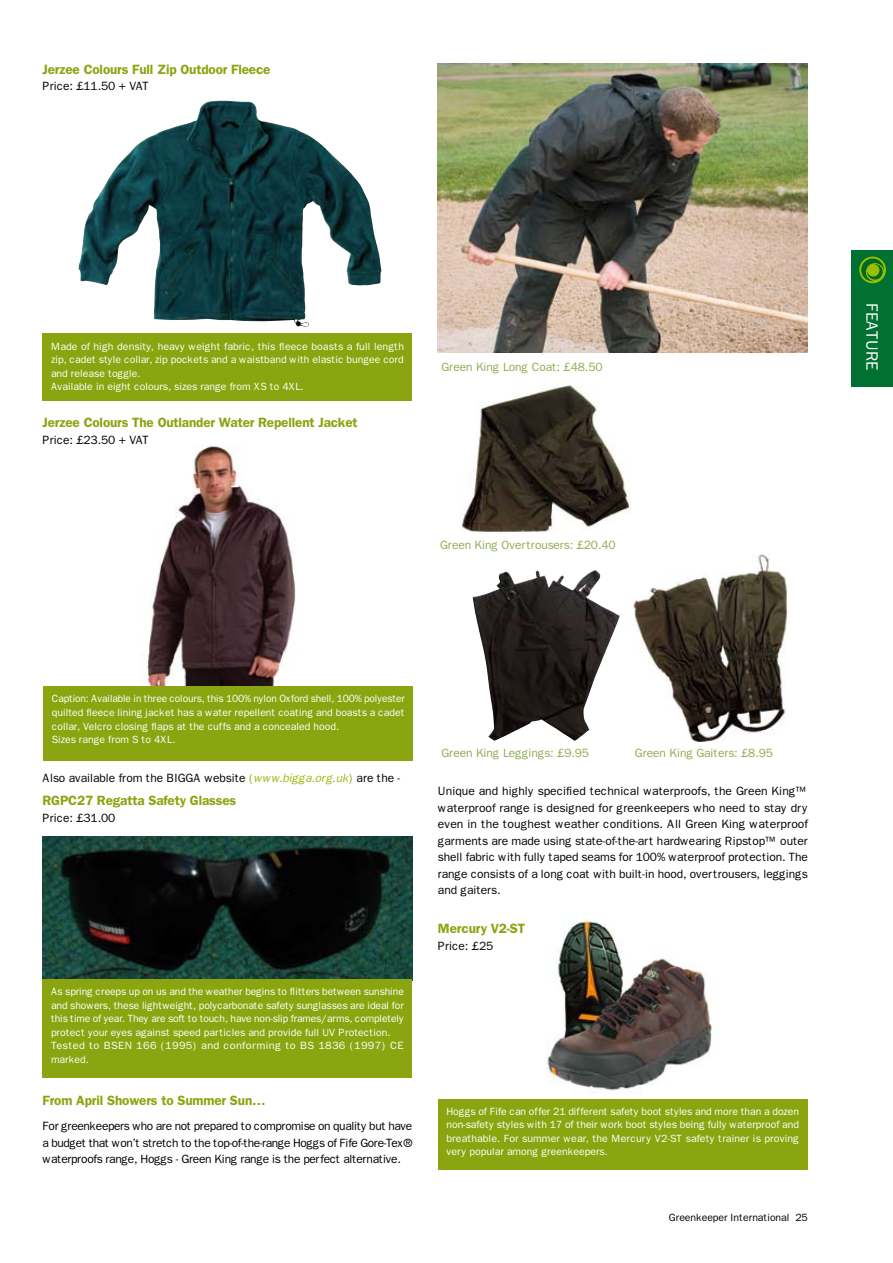
<style>
.page{position:relative;width:893px;height:1263px;background:#fff}
.page>*{position:absolute;margin:0;border:0;box-sizing:border-box;transform-origin:0 0}
.t1{font:16.5px "Franklin Gothic";letter-spacing:-.005em;color:#fff}
.t2{font:600 13.5px "Franklin Gothic";letter-spacing:-.01em;color:#8aa510}
.t3{font:12px/16.5px "Franklin Gothic";letter-spacing:-.01em;color:#000;text-align:justify}
.t4{font:12px "Franklin Gothic";letter-spacing:-.01em;color:#91ac50}
.t5{font:10.5px/13.5px "Franklin Gothic";letter-spacing:-.005em;color:#fff}
.t6{font:10.5px "Franklin Gothic";letter-spacing:-.01em;color:#000}
.s1{color:#8aa510}
.s2{font-style:italic;color:#a2b90e}
</style>
<div class="page">
<div style="left:852px;top:251px;width:41px;height:136px;background:#007130"></div>
<svg style="left:859px;top:257px;width:27px;height:26px"></svg>
<svg style="left:861px;top:258px;width:23px;height:23px"></svg>
<img style="left:78px;top:101px;width:225px;height:225px">
<div style="left:43px;top:333px;width:369px;height:68px;background:#8aa510"></div>
<img style="left:147px;top:445px;width:149px;height:241px">
<div style="left:43px;top:686px;width:370px;height:75px;background:#8aa510"></div>
<img style="left:43px;top:837px;width:369px;height:142px">
<div style="left:43px;top:979px;width:369px;height:99px;background:#8aa510"></div>
<img style="left:438px;top:64px;width:370px;height:288px">
<img style="left:473px;top:570px;width:121px;height:171px">
<img style="left:461px;top:385px;width:169px;height:149px">
<img style="left:632px;top:554px;width:156px;height:188px">
<img style="left:545px;top:920px;width:172px;height:171px">
<div style="left:438px;top:1098px;width:370px;height:71px;background:#8aa510"></div>
<p class="t2" style="left:43px;top:61px;width:230px">Jerzee Colours Full Zip Outdoor Fleece</p>
<p class="t3" style="left:43px;top:78px;width:108px">Price: £11.50 + VAT</p>
<p class="t5" style="left:51px;top:340px;width:355px">Made of high density, heavy weight fabric, this fleece boasts a full length zip, cadet style collar, zip pockets and a waistband with elastic bungee cord and release toggle.<br>Available in eight colours, sizes range from XS to 4XL.</p>
<p class="t2" style="left:43px;top:415px;width:317px">Jerzee Colours The Outlander Water Repellent Jacket</p>
<p class="t3" style="left:43px;top:432px;width:108px">Price: £23.50 + VAT</p>
<p class="t4" style="left:441px;top:360px;width:163px">Green King Long Coat: £48.50</p>
<p class="t4" style="left:440px;top:538px;width:177px">Green King Overtrousers: £20.40</p>
<p class="t5" style="left:52px;top:692px;width:355px">Caption: Available in three colours, this 100% nylon Oxford shell, 100% polyester quilted fleece lining jacket has a water repellent coating and boasts a cadet collar, Velcro closing flaps at the cuffs and a concealed hood.<br>Sizes range from S to 4XL.</p>
<p class="t3" style="left:43px;top:769px;width:359px">Also available from the BIGGA website <span class="s1">(</span><span class="s2">www.bigga.org.uk</span><span class="s1">)</span> are the -</p>
<p class="t2" style="left:43px;top:792px;width:195px">RGPC27 Regatta Safety Glasses</p>
<p class="t3" style="left:43px;top:809px;width:74px">Price: £31.00</p>
<p class="t5" style="left:51px;top:985px;width:355px">As spring creeps up on us and the weather begins to flitters between sunshine and showers, these lightweight, polycarbonate safety sunglasses are ideal for this time of year. They are soft to touch, have non-slip frames/arms, completely protect your eyes against speed particles and provide full UV Protection.<br>Tested to BSEN 166 (1995) and conforming to BS 1836 (1997) CE marked.</p>
<p class="t2" style="left:43px;top:1092px;width:225px">From April Showers to Summer Sun…</p>
<p class="t3" style="left:43px;top:1118px;width:371px">For greenkeepers who are not prepared to compromise on quality but have a budget that won’t stretch to the top-of-the-range Hoggs of Fife Gore-Tex® waterproofs range, Hoggs - Green King range is the perfect alternative.</p>
<p class="t4" style="left:441px;top:746px;width:149px">Green King Leggings: £9.95</p>
<p class="t4" style="left:635px;top:746px;width:140px">Green King Gaiters: £8.95</p>
<p class="t3" style="left:438px;top:783px;width:372px">Unique and highly specified technical waterproofs, the Green King™ waterproof range is designed for greenkeepers who need to stay dry even in the toughest weather conditions. All Green King waterproof garments are made using state-of-the-art hardwearing Ripstop™ outer shell fabric with fully taped seams for 100% waterproof protection. The range consists of a long coat with built-in hood, overtrousers, leggings and gaiters.</p>
<p class="t2" style="left:438px;top:920px;width:89px">Mercury V2-ST</p>
<p class="t3" style="left:438px;top:937px;width:57px">Price: £25</p>
<p class="t5" style="left:446px;top:1105px;width:354px;text-align:justify">Hoggs of Fife can offer 21 different safety boot styles and more than a dozen non-safety styles with 17 of their work boot styles being fully waterproof and breathable. For summer wear, the Mercury V2-ST safety trainer is proving very popular among greenkeepers.</p>
<p class="t6" style="left:669px;top:1212px;width:140px">Greenkeeper International 25</p>
<h1 class="t1" style="left:881px;top:303px;width:69px;rotate:90deg">FEATURE</h1>
</div>
